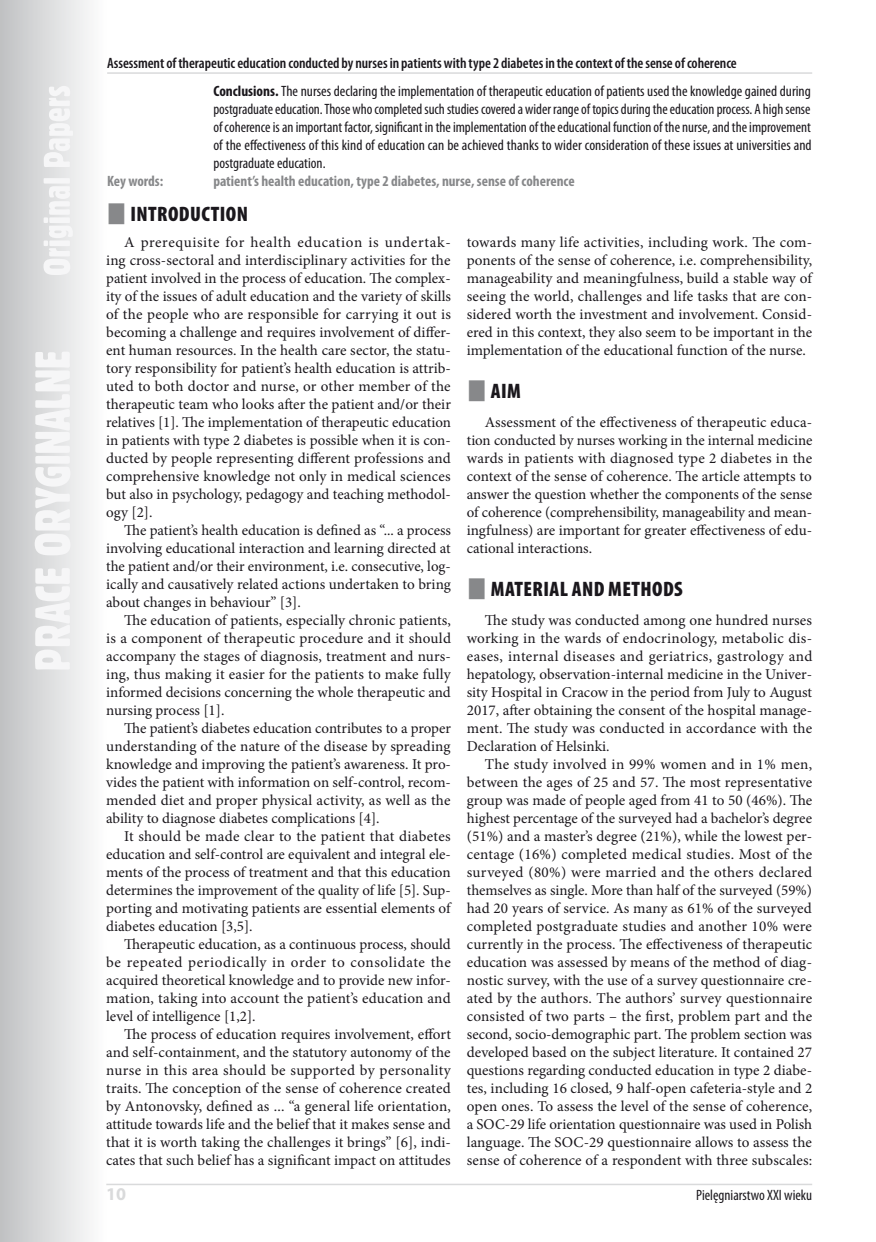
<style>
.page{position:relative;width:876px;height:1242px;background:#fff}
.page>*{position:absolute;margin:0;border:0;box-sizing:border-box;transform-origin:0 0}
.srodtytul_ang{font:900 condensed 21px "Myriad Pro";letter-spacing:.02em;color:#1a171c}
.Z_FOOTER{font:700 18px "Myriad Pro";color:#d9dadb}
.Body_Text_ang{font:15px/18px "Minion Pro";color:#1a171c;text-align:justify}
.Strzeszczenie_txt{font:condensed 15px/18px "Myriad Pro";color:#1a171c;text-align:justify}
.Z_HEADER{font:600 condensed 15px "Myriad Pro";letter-spacing:-.005em;color:#1a171c}
.Key_words{font:700 condensed 15px "Myriad Pro";color:#87888a}
.Z_FOOTER-2{font:condensed 15px "Myriad Pro";color:#1a171c}
.s1{font-weight:700}
</style>
<div class="page">
<svg style="left:0;top:0;width:89px;height:1242px;background:#d8d9da"></svg>
<svg style="left:35px;top:86px;width:38px;height:583px"></svg>
<hr style="left:106px;top:1183px;width:706px;height:2px;background:#d9dadb">
<hr style="left:107px;top:72px;width:705px;height:2px;background:#d9dadb">
<p class="Z_HEADER" style="left:107px;top:55px;width:631px">Assessment of therapeutic education conducted by nurses in patients with type 2 diabetes in the context of the sense of coherence</p>
<p class="Strzeszczenie_txt" style="left:213px;top:82px;width:600px"><span class="s1">Conclusions.</span> The nurses declaring the implementation of therapeutic education of patients used the knowledge gained during postgraduate education. Those who completed such studies covered a wider range of topics during the education process. A high sense of coherence is an important factor, significant in the implementation of the educational function of the nurse, and the improvement of the effectiveness of this kind of education can be achieved thanks to wider consideration of these issues at universities and postgraduate education.</p>
<p class="Key_words" style="left:107px;top:172px;width:58px">Key words:</p>
<p class="Key_words" style="left:213px;top:172px;width:363px">patient’s health education, type 2 diabetes, nurse, sense of coherence</p>
<p class="srodtytul_ang" style="left:130px;top:203px;width:119px">INTRODUCTION</p>
<p class="Body_Text_ang" style="left:106px;top:233px;width:346px;text-indent:18px">A prerequisite for health education is undertak&shy;ing cross-sectoral and interdisciplinary activities for the patient involved in the process of education. The complex&shy;ity of the issues of adult education and the variety of skills of the people who are responsible for carrying it out is becoming a challenge and requires involvement of differ&shy;ent human resources. In the health care sector, the statu&shy;tory responsibility for patient’s health education is attrib&shy;uted to both doctor and nurse, or other member of the therapeutic team who looks after the patient and/or their relatives [1]. The implementation of therapeutic education in patients with type 2 diabetes is possible when it is con&shy;ducted by people representing different professions and comprehensive knowledge not only in medical sciences but also in psychology, pedagogy and teaching methodol&shy;ogy [2].</p>
<p class="Body_Text_ang" style="left:106px;top:521px;width:346px;text-indent:18px">The patient’s health education is defined as “... a process involving educational interaction and learning directed at the patient and/or their environment, i.e. consecutive, log&shy;ically and causatively related actions undertaken to bring about changes in behaviour” [3].</p>
<p class="Body_Text_ang" style="left:106px;top:611px;width:346px;text-indent:18px">The education of patients, especially chronic patients, is a component of therapeutic procedure and it should accompany the stages of diagnosis, treatment and nurs&shy;ing, thus making it easier for the patients to make fully informed decisions concerning the whole therapeutic and nursing process [1].</p>
<p class="Body_Text_ang" style="left:106px;top:719px;width:346px;text-indent:18px">The patient’s diabetes education contributes to a proper understanding of the nature of the disease by spreading knowledge and improving the patient’s awareness. It pro&shy;vides the patient with information on self-control, recom&shy;mended diet and proper physical activity, as well as the ability to diagnose diabetes complications [4].</p>
<p class="Body_Text_ang" style="left:106px;top:827px;width:346px;text-indent:18px">It should be made clear to the patient that diabetes education and self-control are equivalent and integral ele&shy;ments of the process of treatment and that this education determines the improvement of the quality of life [5]. Sup&shy;porting and motivating patients are essential elements of diabetes education [3,5].</p>
<p class="Body_Text_ang" style="left:106px;top:935px;width:346px;text-indent:18px">Therapeutic education, as a continuous process, should be repeated periodically in order to consolidate the acquired theoretical knowledge and to provide new infor&shy;mation, taking into account the patient’s education and level of intelligence [1,2].</p>
<p class="Body_Text_ang" style="left:106px;top:1025px;width:346px;text-indent:18px">The process of education requires involvement, effort and self-containment, and the statutory autonomy of the nurse in this area should be supported by personality traits. The conception of the sense of coherence created by Antonovsky, defined as ... “a general life orientation, attitude towards life and the belief that it makes sense and that it is worth taking the challenges it brings” [6], indi&shy;cates that such belief has a significant impact on attitudes</p>
<p class="Body_Text_ang" style="left:467px;top:233px;width:347px">towards many life activities, including work. The com&shy;ponents of the sense of coherence, i.e. comprehensibility, manageability and meaningfulness, build a stable way of seeing the world, challenges and life tasks that are con&shy;sidered worth the investment and involvement. Consid&shy;ered in this context, they also seem to be important in the implementation of the educational function of the nurse.</p>
<p class="srodtytul_ang" style="left:491px;top:380px;width:32px">AIM</p>
<p class="Body_Text_ang" style="left:467px;top:413px;width:347px;text-indent:18px">Assessment of the effectiveness of therapeutic educa&shy;tion conducted by nurses working in the internal medicine wards in patients with diagnosed type 2 diabetes in the context of the sense of coherence. The article attempts to answer the question whether the components of the sense of coherence (comprehensibility, manageability and mean&shy;ingfulness) are important for greater effectiveness of edu&shy;cational interactions.</p>
<p class="srodtytul_ang" style="left:491px;top:578px;width:193px">MATERIAL AND METHODS</p>
<p class="Body_Text_ang" style="left:467px;top:611px;width:347px;text-indent:18px">The study was conducted among one hundred nurses working in the wards of endocrinology, metabolic dis&shy;eases, internal diseases and geriatrics, gastrology and hepatology, observation-internal medicine in the Univer&shy;sity Hospital in Cracow in the period from July to August 2017, after obtaining the consent of the hospital manage&shy;ment. The study was conducted in accordance with the Declaration of Helsinki.</p>
<p class="Body_Text_ang" style="left:467px;top:755px;width:347px;text-indent:18px">The study involved in 99% women and in 1% men, between the ages of 25 and 57. The most representative group was made of people aged from 41 to 50 (46%). The highest percentage of the surveyed had a bachelor’s degree (51%) and a master’s degree (21%), while the lowest per&shy;centage (16%) completed medical studies. Most of the surveyed (80%) were married and the others declared themselves as single. More than half of the surveyed (59%) had 20 years of service. As many as 61% of the surveyed completed postgraduate studies and another 10% were currently in the process. The effectiveness of therapeutic education was assessed by means of the method of diag&shy;nostic survey, with the use of a survey questionnaire cre&shy;ated by the authors. The authors’ survey questionnaire consisted of two parts – the first, problem part and the second, socio-demographic part. The problem section was developed based on the subject literature. It contained 27 questions regarding conducted education in type 2 diabe&shy;tes, including 16 closed, 9 half-open cafeteria-style and 2 open ones. To assess the level of the sense of coherence, a SOC-29 life orientation questionnaire was used in Polish language. The SOC-29 questionnaire allows to assess the sense of coherence of a respondent with three subscales:</p>
<p class="Z_FOOTER" style="left:106px;top:1182px;width:21px">10</p>
<p class="Z_FOOTER-2" style="left:696px;top:1186px;width:118px">Pielęgniarstwo XXI wieku</p>
</div>
